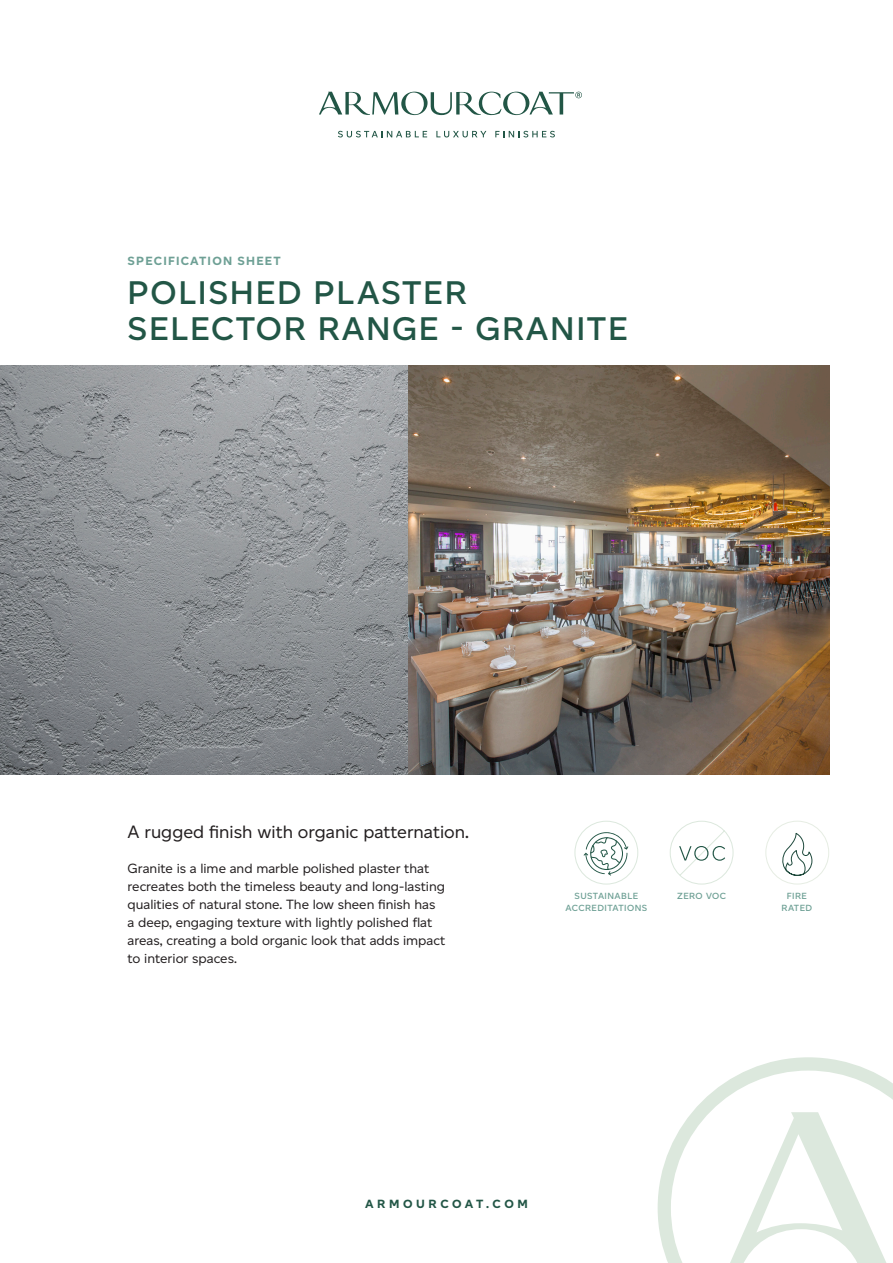
<style>
.page{position:relative;width:893px;height:1263px;background:#fff}
.page>*{position:absolute;margin:0;border:0;box-sizing:border-box;transform-origin:0 0}
.Paragraph_Style_1{font:600 33px/36px "Altform";letter-spacing:.05em;color:#225646}
.Standfirst{font:18px "Altform";color:#231f20}
.Bodycopy{font:13.5px/18px "Altform";color:#231f20}
.FINISH{font:700 12px "Altform";letter-spacing:.1em;color:#6ea095}
.t1{font:700 12px "Altform";letter-spacing:.3em;color:#225646}
.Icon_text{font:600 9px/12px "Altform";letter-spacing:.05em;color:#6ea095;text-align:center}
</style>
<div class="page">
<svg style="left:658px;top:1057px;width:235px;height:206px"></svg>
<svg style="left:723px;top:1112px;width:170px;height:151px"></svg>
<img style="left:0;top:366px;width:829px;height:408px">
<svg style="left:670px;top:821px;width:64px;height:64px"></svg>
<div style="left:765px;top:821px;width:64px;height:63px;border:1px solid #e6ede3;border-radius:50%"></div>
<svg style="left:782px;top:833px;width:31px;height:43px"></svg>
<div style="left:574px;top:821px;width:64px;height:63px;border:1px solid #dce8dd;border-radius:50%"></div>
<svg style="left:584px;top:832px;width:44px;height:44px"></svg>
<svg style="left:338px;top:131px;width:89px;height:6px"></svg>
<svg style="left:436px;top:131px;width:50px;height:6px"></svg>
<svg style="left:495px;top:131px;width:60px;height:6px"></svg>
<svg style="left:319px;top:92px;width:263px;height:23px"></svg>
<p class="FINISH" style="left:128px;top:254px;width:155px">SPECIFICATION SHEET</p>
<p class="Paragraph_Style_1" style="left:128px;top:275px;width:502px">POLISHED PLASTER<br>SELECTOR RANGE - GRANITE</p>
<p class="Standfirst" style="left:128px;top:822px;width:343px">A rugged finish with organic patternation.</p>
<p class="Bodycopy" style="left:128px;top:859px;width:319px">Granite is a lime and marble polished plaster that recreates both the timeless beauty and long-lasting qualities of natural stone. The low sheen finish has a deep, engaging texture with lightly polished flat areas, creating a bold organic look that adds impact to interior spaces.</p>
<p class="Icon_text" style="left:574px;top:890px;width:65px">SUSTAINABLE</p>
<p class="Icon_text" style="left:677px;top:890px;width:50px">ZERO VOC</p>
<p class="Icon_text" style="left:565px;top:902px;width:83px">ACCREDITATIONS</p>
<p class="Icon_text" style="left:781px;top:890px;width:32px">FIRE<br>RATED</p>
<p class="t1" style="left:365px;top:1196px;width:164px">ARMOURCOAT.COM</p>
</div>
